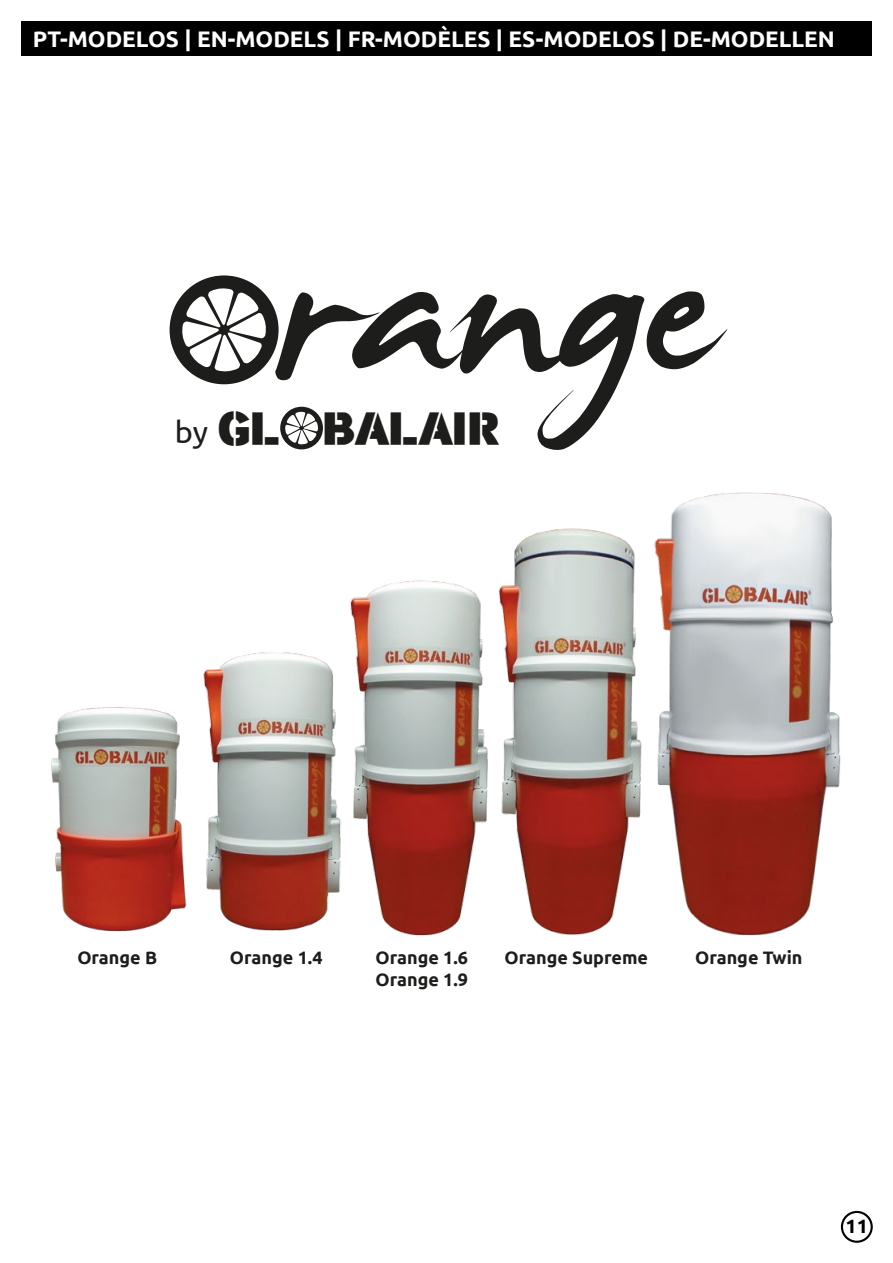
<style>
.page{position:relative;width:893px;height:1263px;background:#fff}
.page>*{position:absolute;margin:0;border:0;box-sizing:border-box;transform-origin:0 0}
.t1{font:354.9px "James Fajardo";color:#1d1d1b}
.t2{font:37.65px "stencilla";color:#1d1d1b}
.t3{font:700 22.5px "Ubuntu";color:#fff}
.t4{font:700 19.35px "Ubuntu";color:#000}
.t5{font:700 18px/21.6px "Ubuntu";color:#1d1d1b}
.s1{font-family:"Ubuntu";font-size:30.9px}
</style>
<div class="page">
<div style="left:841px;top:1211px;width:32px;height:32px;border:2px solid #000;border-radius:50%"></div>
<div style="left:21px;top:21px;width:851px;height:34px;background:#000"></div>
<img style="left:51px;top:492px;width:790px;height:444px">
<div style="left:170px;top:275px;width:109px;height:109px;background:#1d1d1b;border-radius:50%"></div>
<svg style="left:181px;top:288px;width:86px;height:84px"></svg>
<div style="left:280px;top:407px;width:43px;height:42px;background:#1d1d1b;border-radius:50%"></div>
<svg style="left:285px;top:411px;width:33px;height:34px"></svg>
<p class="t3" style="left:33px;top:26px;width:804px">PT-MODELOS | EN-MODELS | FR-MODÈLES | ES-MODELOS | DE-MODELLEN</p>
<h1 class="t1" style="left:278px;top:125px;width:442px">range</h1>
<h2 class="t2" style="left:175px;top:401px;width:325px"><span class="s1">by</span> GL BALAIR</h2>
<p class="t5" style="left:77px;top:947px;width:81px">Orange B</p>
<p class="t5" style="left:230px;top:947px;width:94px">Orange 1.4</p>
<p class="t5" style="left:375px;top:947px;width:94px">Orange 1.6<br>Orange 1.9</p>
<p class="t5" style="left:504px;top:947px;width:145px">Orange Supreme</p>
<p class="t5" style="left:695px;top:947px;width:109px">Orange Twin</p>
<p class="t4" style="left:845px;top:1214px;width:24px">11</p>
</div>
